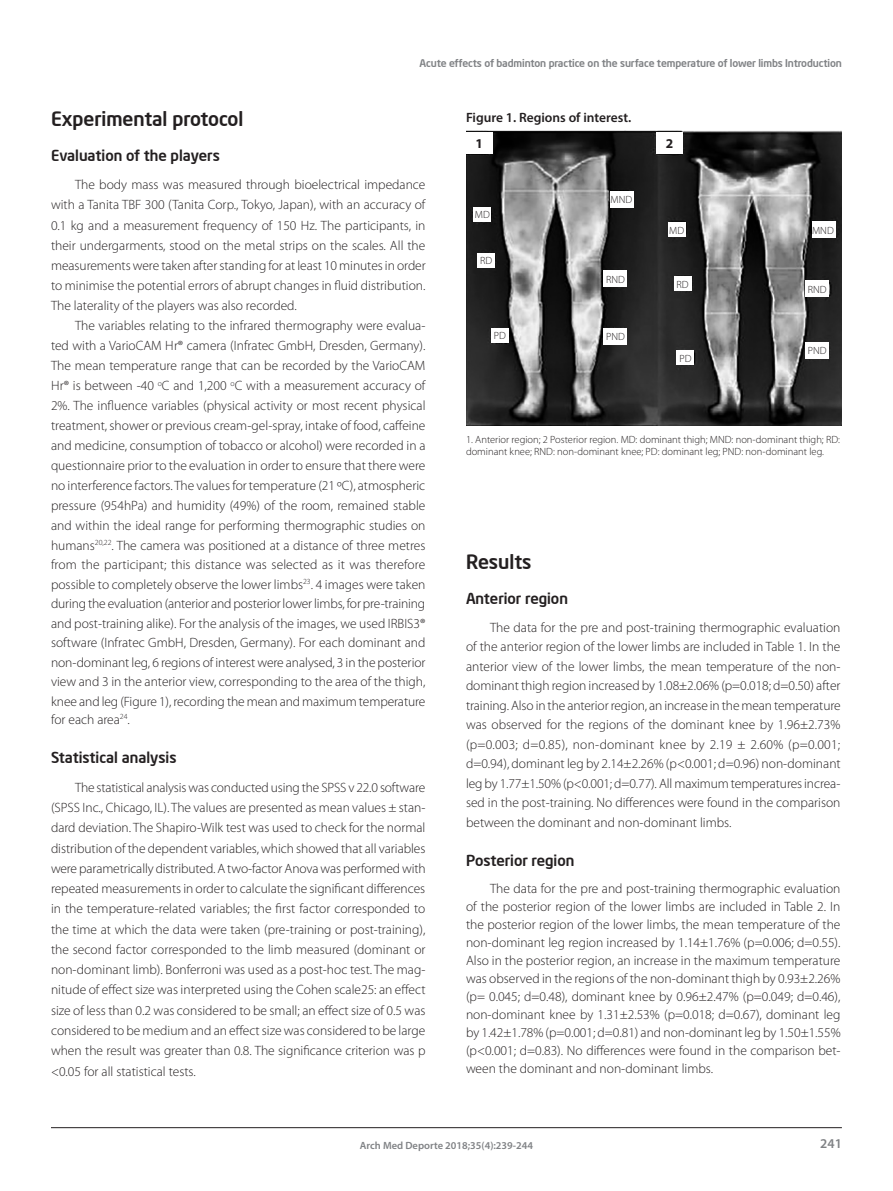
<style>
.page{position:relative;width:893px;height:1191px;background:#fff}
.page>*{position:absolute;margin:0;border:0;box-sizing:border-box;transform-origin:0 0}
.Subtítulo_1{font:500 19.5px "Neo Sans Intel";color:#231f20}
.Subtítulo_2_1{font:500 15px "Neo Sans Intel";color:#231f20}
.Subtítulo_2{font:500 15px "Neo Sans Intel";color:#231f20}
.C__de_texto{font:300 13.5px/19.8px "Myriad Pro";color:#231f20;text-align:justify}
.Titol_Taula{font:600 13.5px "Myriad Pro";color:#231f20}
.t1{font:600 13.5px "Myriad Pro";color:#808285}
.Peu_Taula{font:700 13.5px "Myriad Pro";color:#231f20}
.Peu_Taula-2{font:300 10.5px/12.6px "Myriad Pro";color:#231f20}
.t2{font:500 10.5px "Neo Sans Intel";letter-spacing:-.01em;color:#808285}
.t3{font:600 10.5px "Myriad Pro";color:#808285}
</style>
<div class="page">
<hr style="left:51px;top:1127px;width:791px;height:1px;background:#231f20">
<img style="left:466px;top:130px;width:376px;height:296px">
<div style="left:474px;top:207px;width:17px;height:14px;background:#fff"></div>
<div style="left:611px;top:191px;width:23px;height:16px;background:#fff"></div>
<div style="left:812px;top:221px;width:24px;height:17px;background:#fff"></div>
<div style="left:668px;top:222px;width:17px;height:15px;background:#fff"></div>
<div style="left:491px;top:328px;width:17px;height:14px;background:#fff"></div>
<div style="left:677px;top:350px;width:17px;height:15px;background:#fff"></div>
<div style="left:674px;top:276px;width:17px;height:15px;background:#fff"></div>
<div style="left:477px;top:253px;width:18px;height:14px;background:#fff"></div>
<div style="left:604px;top:270px;width:23px;height:17px;background:#fff"></div>
<div style="left:604px;top:328px;width:23px;height:16px;background:#fff"></div>
<div style="left:805px;top:342px;width:24px;height:16px;background:#fff"></div>
<div style="left:805px;top:281px;width:24px;height:16px;background:#fff"></div>
<div style="left:656px;top:132px;width:27px;height:21px;background:#fff"></div>
<div style="left:466px;top:132px;width:26px;height:21px;background:#fff"></div>
<p class="t2" style="left:419px;top:56px;width:424px">Acute effects of badminton practice on the surface temperature of lower limbs Introduction</p>
<p class="Subtítulo_1" style="left:51px;top:106px;width:194px">Experimental protocol</p>
<p class="Subtítulo_2_1" style="left:51px;top:146px;width:170px">Evaluation of the players</p>
<p class="C__de_texto" style="left:51px;top:175px;width:376px;text-indent:24px">The body mass was measured through bioelectrical impedance with a Tanita TBF 300 (Tanita Corp., Tokyo, Japan), with an accuracy of 0.1 kg and a measurement frequency of 150 Hz. The participants, in their undergarments, stood on the metal strips on the scales. All the measurements were taken after standing for at least 10 minutes in order to minimise the potential errors of abrupt changes in fluid distribution.<br>The laterality of the players was also recorded.</p>
<p class="C__de_texto" style="left:51px;top:315px;width:376px;text-indent:24px">The variables relating to the infrared thermography were evalua&shy;ted with a VarioCAM Hr® camera (Infratec GmbH, Dresden, Germany).<br>The mean temperature range that can be recorded by the VarioCAM Hr® is between -40 <sup>o</sup>C and 1,200 <sup>o</sup>C with a measurement accuracy of 2%. The influence variables (physical activity or most recent physical treatment, shower or previous cream-gel-spray, intake of food, caffeine and medicine, consumption of tobacco or alcohol) were recorded in a questionnaire prior to the evaluation in order to ensure that there were no interference factors. The values for temperature (21 ºC), atmospheric pressure (954hPa) and humidity (49%) of the room, remained stable and within the ideal range for performing thermographic studies on humans<sup>20,22</sup>. The camera was positioned at a distance of three metres from the participant; this distance was selected as it was therefore possible to completely observe the lower limbs<sup>23</sup>. 4 images were taken during the evaluation (anterior and posterior lower limbs, for pre-training and post-training alike). For the analysis of the images, we used IRBIS3® software (Infratec GmbH, Dresden, Germany). For each dominant and non-dominant leg, 6 regions of interest were analysed, 3 in the posterior view and 3 in the anterior view, corresponding to the area of the thigh, knee and leg (Figure 1), recording the mean and maximum temperature</p>
<p class="C__de_texto" style="left:51px;top:709px;width:80px">for each area<sup>24</sup>.</p>
<p class="Subtítulo_2" style="left:51px;top:748px;width:127px">Statistical analysis</p>
<p class="C__de_texto" style="left:51px;top:777px;width:376px;line-height:20.2px;text-indent:24px">The statistical analysis was conducted using the SPSS v 22.0 software (SPSS Inc., Chicago, IL). The values are presented as mean values ± stan&shy;dard deviation. The Shapiro-Wilk test was used to check for the normal distribution of the dependent variables, which showed that all variables were parametrically distributed. A two-factor Anova was performed with repeated measurements in order to calculate the significant differences in the temperature-related variables; the first factor corresponded to the time at which the data were taken (pre-training or post-training), the second factor corresponded to the limb measured (dominant or non-dominant limb). Bonferroni was used as a post-hoc test. The mag&shy;nitude of effect size was interpreted using the Cohen scale25: an effect size of less than 0.2 was considered to be small; an effect size of 0.5 was considered to be medium and an effect size was considered to be large when the result was greater than 0.8. The significance criterion was p &lt;0.05 for all statistical tests.</p>
<p class="Titol_Taula" style="left:466px;top:109px;width:167px">Figure 1. Regions of interest.</p>
<p class="Peu_Taula" style="left:475px;top:134px;width:9px">1</p>
<p class="Peu_Taula" style="left:666px;top:134px;width:9px">2</p>
<p class="Peu_Taula-2" style="left:475px;top:208px;width:16px">MD</p>
<p class="Peu_Taula-2" style="left:480px;top:254px;width:14px">RD</p>
<p class="Peu_Taula-2" style="left:494px;top:329px;width:14px">PD</p>
<p class="Peu_Taula-2" style="left:611px;top:193px;width:23px">MND</p>
<p class="Peu_Taula-2" style="left:606px;top:273px;width:20px">RND</p>
<p class="Peu_Taula-2" style="left:606px;top:330px;width:20px">PND</p>
<p class="Peu_Taula-2" style="left:669px;top:224px;width:16px">MD</p>
<p class="Peu_Taula-2" style="left:812px;top:224px;width:23px">MND</p>
<p class="Peu_Taula-2" style="left:677px;top:278px;width:14px">RD</p>
<p class="Peu_Taula-2" style="left:679px;top:352px;width:14px">PD</p>
<p class="Peu_Taula-2" style="left:808px;top:283px;width:20px">RND</p>
<p class="Peu_Taula-2" style="left:808px;top:344px;width:20px">PND</p>
<p class="Peu_Taula-2" style="left:466px;top:433px;width:376px">1. Anterior region; 2 Posterior region. MD: dominant thigh; MND: non-dominant thigh; RD: dominant knee; RND: non-dominant knee; PD: dominant leg; PND: non-dominant leg.</p>
<p class="Subtítulo_1" style="left:466px;top:549px;width:67px">Results</p>
<p class="Subtítulo_2_1" style="left:466px;top:589px;width:103px">Anterior region</p>
<p class="C__de_texto" style="left:466px;top:617px;width:376px;text-indent:24px">The data for the pre and post-training thermographic evaluation of the anterior region of the lower limbs are included in Table 1. In the anterior view of the lower limbs, the mean temperature of the non&shy;dominant thigh region increased by 1.08±2.06% (p=0.018; d=0.50) after training. Also in the anterior region, an increase in the mean temperature was observed for the regions of the dominant knee by 1.96±2.73% (p=0.003; d=0.85), non-dominant knee by 2.19 ± 2.60% (p=0.001; d=0.94), dominant leg by 2.14±2.26% (p&lt;0.001; d=0.96) non-dominant leg by 1.77±1.50% (p&lt;0.001; d=0.77). All maximum temperatures increa&shy;sed in the post-training. No differences were found in the comparison between the dominant and non-dominant limbs.</p>
<p class="Subtítulo_2" style="left:466px;top:851px;width:110px">Posterior region</p>
<p class="C__de_texto" style="left:466px;top:879px;width:376px;line-height:18px;text-indent:24px">The data for the pre and post-training thermographic evaluation of the posterior region of the lower limbs are included in Table 2. In the posterior region of the lower limbs, the mean temperature of the non-dominant leg region increased by 1.14±1.76% (p=0.006; d=0.55).<br>Also in the posterior region, an increase in the maximum temperature was observed in the regions of the non-dominant thigh by 0.93±2.26% (p= 0.045; d=0.48), dominant knee by 0.96±2.47% (p=0.049; d=0.46), non-dominant knee by 1.31±2.53% (p=0.018; d=0.67), dominant leg by 1.42±1.78% (p=0.001; d=0.81) and non-dominant leg by 1.50±1.55% (p&lt;0.001; d=0.83). No differences were found in the comparison bet&shy;ween the dominant and non-dominant limbs.</p>
<p class="t3" style="left:360px;top:1138px;width:175px">Arch Med Deporte 2018;35(4):239-244</p>
<p class="t1" style="left:820px;top:1135px;width:23px">241</p>
</div>
